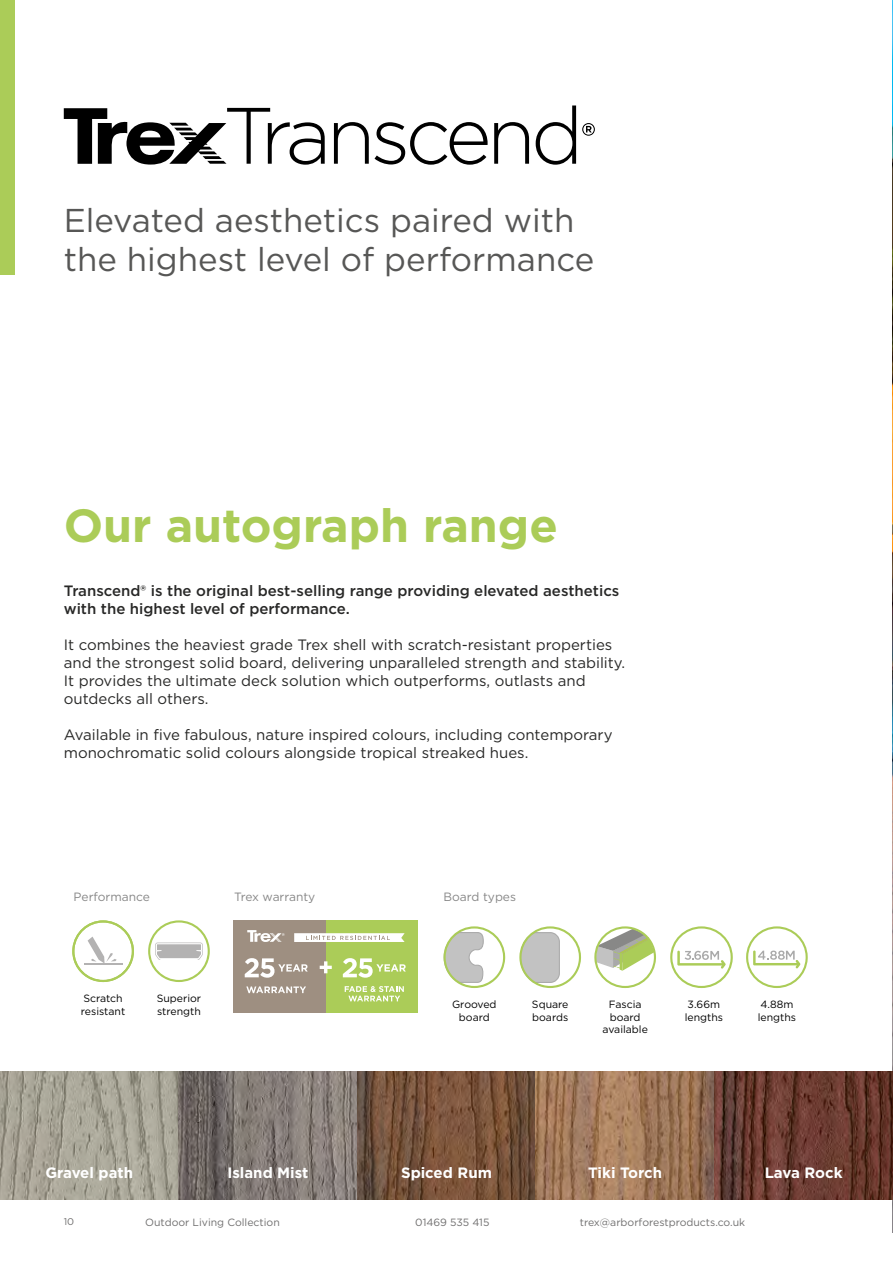
<style>
.page{position:relative;width:893px;height:1263px;background:#fff}
.page>*{position:absolute;margin:0;border:0;box-sizing:border-box;transform-origin:0 0}
.t1{font:700 46.5px "Gotham";color:#abcc58}
.t2{font:33px/39px "Gotham";color:#575756}
.t3{font:15px/18px "Gotham";color:#282827}
.t4{font:500 15px/18px "Gotham";color:#282827}
.t5{font:700 15px "Gotham";color:#fff}
.t6{font:12px "Gotham";color:#878787}
.t7{font:12px "Gotham";letter-spacing:-.02em;color:#878787}
.t8{font:10.5px/12.6px "Gotham";color:#000}
.t9{font:10.5px "Gotham";color:#706f6f}
.t10{font:9.75px "Gotham";color:#706f6f}
</style>
<div class="page">
<svg style="left:334px;top:122px;width:154px;height:43px"></svg>
<svg style="left:494px;top:122px;width:35px;height:42px"></svg>
<svg style="left:536px;top:105px;width:40px;height:60px"></svg>
<svg style="left:582px;top:123px;width:13px;height:13px"></svg>
<svg style="left:64px;top:108px;width:261px;height:57px"></svg>
<svg style="left:443px;top:926px;width:62px;height:62px"></svg>
<svg style="left:519px;top:926px;width:62px;height:62px"></svg>
<svg style="left:670px;top:926px;width:63px;height:62px"></svg>
<svg style="left:746px;top:926px;width:62px;height:62px"></svg>
<svg style="left:594px;top:926px;width:62px;height:62px"></svg>
<svg style="left:72px;top:920px;width:62px;height:62px"></svg>
<svg style="left:148px;top:920px;width:62px;height:62px"></svg>
<div style="left:325px;top:920px;width:92px;height:93px;background:#abcc58"></div>
<div style="left:233px;top:920px;width:93px;height:93px;background:#9e8f81"></div>
<svg style="left:345px;top:986px;width:59px;height:15px"></svg>
<svg style="left:246px;top:986px;width:60px;height:7px"></svg>
<svg style="left:320px;top:961px;width:12px;height:12px"></svg>
<svg style="left:294px;top:933px;width:111px;height:9px"></svg>
<svg style="left:247px;top:930px;width:38px;height:12px"></svg>
<svg style="left:343px;top:958px;width:63px;height:20px"></svg>
<svg style="left:245px;top:958px;width:63px;height:20px"></svg>
<img style="left:892px;top:0;width:1px;height:1233px">
<img style="left:0;top:1071px;width:893px;height:128px">
<div style="left:0;top:0;width:14px;height:274px;background:#abcc58"></div>
<h2 class="t2" style="left:64px;top:200px;width:532px">Elevated aesthetics paired with the highest level of performance</h2>
<h1 class="t1" style="left:64px;top:495px;width:496px">Our autograph range</h1>
<p class="t4" style="left:64px;top:581px;width:557px">Transcend® is the original best-selling range providing elevated aesthetics with the highest level of performance.</p>
<p class="t3" style="left:64px;top:635px;width:563px">It combines the heaviest grade Trex shell with scratch-resistant properties and the strongest solid board, delivering unparalleled strength and stability.<br>It provides the ultimate deck solution which outperforms, outlasts and outdecks all others.</p>
<p class="t3" style="left:64px;top:725px;width:550px">Available in five fabulous, nature inspired colours, including contemporary monochromatic solid colours alongside tropical streaked hues.</p>
<p class="t6" style="left:74px;top:889px;width:78px">Performance</p>
<p class="t7" style="left:234px;top:889px;width:83px">Trex warranty</p>
<p class="t6" style="left:443px;top:889px;width:74px">Board types</p>
<p class="t8" style="left:81px;top:992px;width:46px">Scratch resistant</p>
<p class="t8" style="left:157px;top:992px;width:46px">Superior strength</p>
<p class="t8" style="left:452px;top:998px;width:46px;text-align:center">Grooved board</p>
<p class="t8" style="left:532px;top:998px;width:38px">Square boards</p>
<p class="t8" style="left:685px;top:998px;width:40px">3.66m lengths</p>
<p class="t8" style="left:758px;top:998px;width:40px">4.88m lengths</p>
<p class="t8" style="left:602px;top:998px;width:47px;text-align:center">Fascia board available</p>
<p class="t5" style="left:46px;top:1162px;width:89px">Gravel path</p>
<p class="t5" style="left:227px;top:1162px;width:83px">Island Mist</p>
<p class="t5" style="left:401px;top:1162px;width:92px">Spiced Rum</p>
<p class="t5" style="left:588px;top:1162px;width:76px">Tiki Torch</p>
<p class="t5" style="left:765px;top:1162px;width:79px">Lava Rock</p>
<p class="t10" style="left:64px;top:1215px;width:12px">10</p>
<p class="t9" style="left:145px;top:1215px;width:136px">Outdoor Living Collection</p>
<p class="t9" style="left:415px;top:1215px;width:76px">01469 535 415</p>
<p class="t9" style="left:580px;top:1215px;width:167px">trex@arborforestproducts.co.uk</p>
</div>
